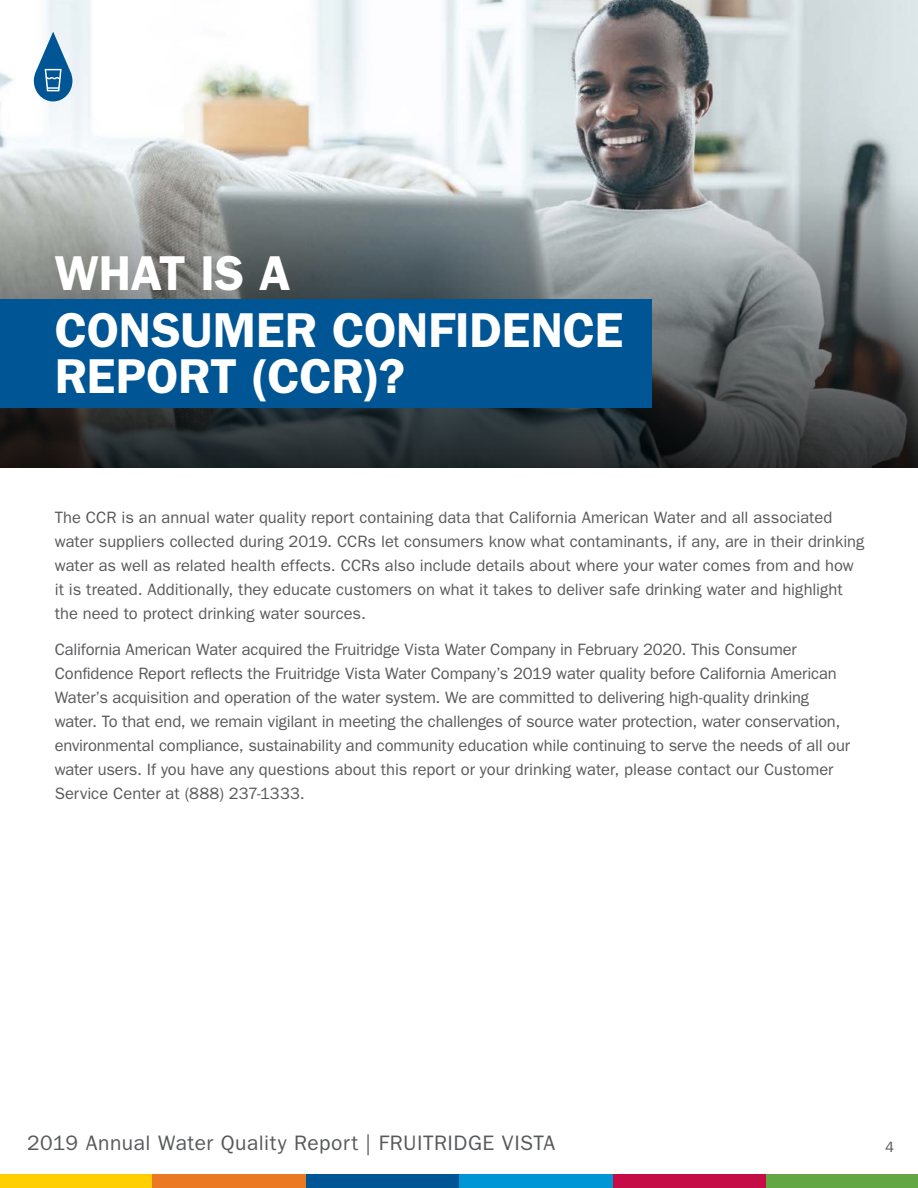
<style>
.page{position:relative;width:918px;height:1188px;background:#fff}
.page>*{position:absolute;margin:0;border:0;box-sizing:border-box;transform-origin:0 0}
.t1{font:600 49.2px/57px "ITC Franklin Gothic Std";letter-spacing:-.005em;color:#fff}
.t2{font:21px "ITC Franklin Gothic Std";letter-spacing:.02em;color:#58595b}
.t3{font:16.5px/24px "ITC Franklin Gothic Std";letter-spacing:-.005em;color:#58595b}
.t4{font:15px "ITC Franklin Gothic Std";color:#58595b}
</style>
<div class="page">
<div style="left:766px;top:1174px;width:152px;height:14px;background:#62a744"></div>
<div style="left:612px;top:1174px;width:154px;height:14px;background:#c60c46"></div>
<div style="left:459px;top:1174px;width:153px;height:14px;background:#0096d6"></div>
<div style="left:305px;top:1174px;width:154px;height:14px;background:#005695"></div>
<div style="left:152px;top:1174px;width:153px;height:14px;background:#eb7924"></div>
<div style="left:0;top:1174px;width:152px;height:14px;background:#ffcf01"></div>
<img style="left:0;top:0;width:918px;height:185px">
<svg style="left:0;top:185px;width:918px;height:283px;background:#676d6e"></svg>
<div style="left:0;top:299px;width:651px;height:109px;background:#005695"></div>
<svg style="left:34px;top:32px;width:38px;height:69px"></svg>
<h1 class="t1" style="left:55px;top:244px;width:570px">WHAT IS A<br>CONSUMER CONFIDENCE</h1>
<h1 class="t1" style="left:55px;top:348px;width:352px">REPORT (CCR)?</h1>
<p class="t3" style="left:55px;top:506px;width:811px">The CCR is an annual water quality report containing data that California American Water and all associated water suppliers collected during 2019. CCRs let consumers know what contaminants, if any, are in their drinking water as well as related health effects. CCRs also include details about where your water comes from and how it is treated. Additionally, they educate customers on what it takes to deliver safe drinking water and highlight the need to protect drinking water sources.</p>
<p class="t3" style="left:55px;top:638px;width:797px">California American Water acquired the Fruitridge Vista Water Company in February 2020. This Consumer Confidence Report reflects the Fruitridge Vista Water Company’s 2019 water quality before California American Water’s acquisition and operation of the water system. We are committed to delivering high-quality drinking water. To that end, we remain vigilant in meeting the challenges of source water protection, water conservation, environmental compliance, sustainability and community education while continuing to serve the needs of all our water users. If you have any questions about this report or your drinking water, please contact our Customer Service Center at (888) 237-1333.</p>
<p class="t2" style="left:27px;top:1131px;width:530px">2019 Annual Water Quality Report | FRUITRIDGE VISTA</p>
<p class="t4" style="left:885px;top:1138px;width:10px">4</p>
</div>
